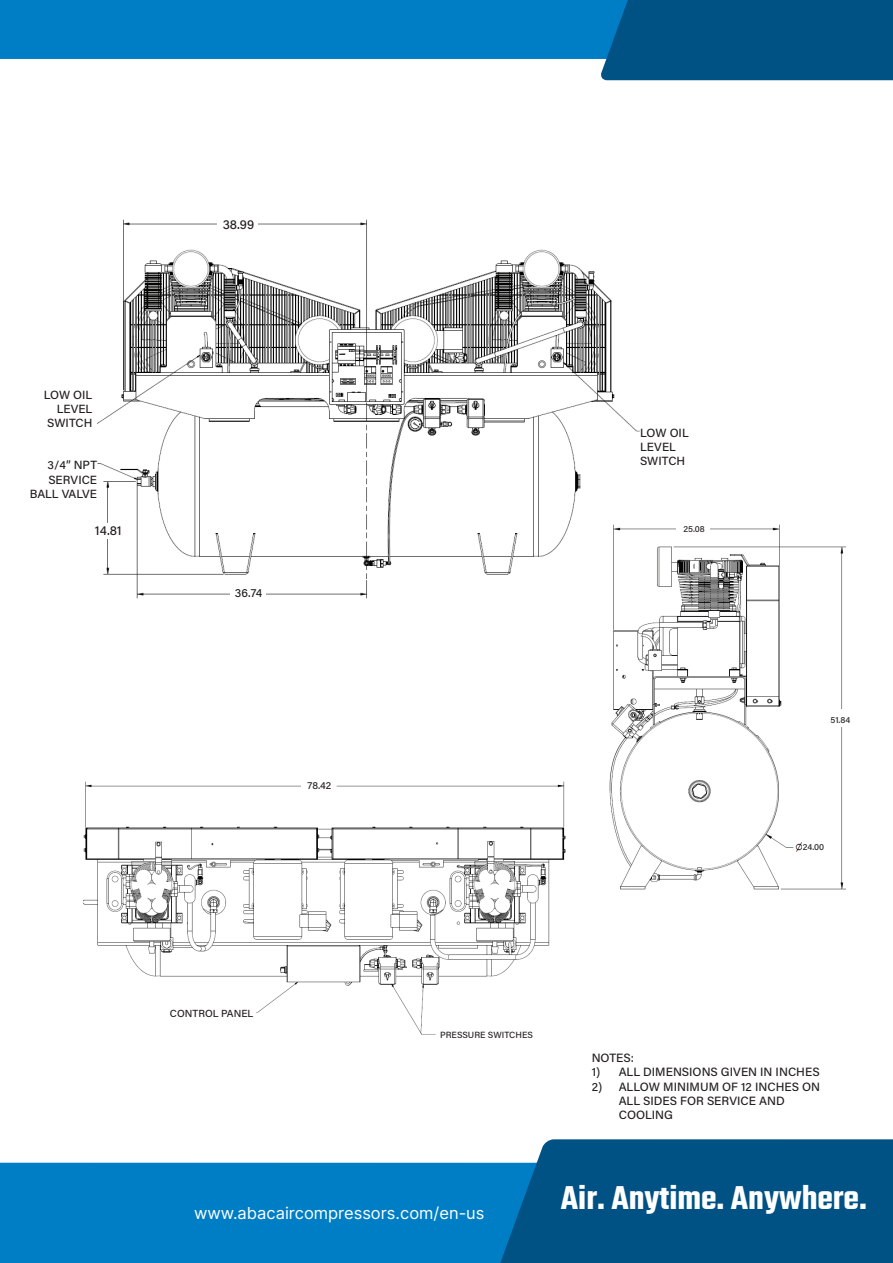
<style>
.page{position:relative;width:893px;height:1263px;background:#fff}
.page>*{position:absolute;margin:0;border:0;box-sizing:border-box;transform-origin:0 0}
.t1{font:600 36px "Teko";color:#fff}
.t2{font:16.5px "Inter";color:#fff}
.t3{font:500 13.05px "Acumin Pro";color:#231f20}
.t4{font:500 12px/14.4px "Acumin Pro";color:#231f20}
.t5{font:500 11.85px/14.2px "Acumin Pro";color:#231f20;text-align:right}
.t6{font:500 10.2px "Acumin Pro";color:#231f20}
.t7{font:500 9px "Acumin Pro";letter-spacing:.005em;color:#231f20}
.t8{font:500 8.85px "Acumin Pro";color:#231f20}
</style>
<div class="page">
<div style="left:0;top:0;width:600px;height:59px;background:#007ec5"></div>
<div style="left:600px;top:0;width:293px;height:80px;background:#005285"></div>
<img style="left:97px;top:219px;width:543px;height:380px">
<div style="left:217px;top:219px;width:41px;height:21px;background:#fff"></div>
<div style="left:94px;top:523px;width:29px;height:16px;background:#fff"></div>
<div style="left:230px;top:586px;width:35px;height:14px;background:#fff"></div>
<div style="left:0;top:1163px;width:322px;height:100px;background:#007ec5"></div>
<svg style="left:322px;top:1139px;width:571px;height:124px;background:#136ba0"></svg>
<img style="left:83px;top:781px;width:483px;height:254px">
<div style="left:185px;top:1005px;width:71px;height:12px;background:#fff"></div>
<div style="left:436px;top:1028px;width:87px;height:12px;background:#fff"></div>
<div style="left:302px;top:781px;width:34px;height:15px;background:#fff"></div>
<img style="left:607px;top:522px;width:239px;height:368px">
<div style="left:676px;top:523px;width:34px;height:15px;background:#fff"></div>
<div style="left:827px;top:710px;width:28px;height:17px;background:#fff"></div>
<div style="left:802px;top:839px;width:32px;height:16px;background:#fff"></div>
<p class="t3" style="left:223px;top:215px;width:33px">38.99</p>
<p class="t5" style="left:44px;top:387px;width:50px">LOW OIL<br>LEVEL<br>SWITCH</p>
<p class="t5" style="left:30px;top:457px;width:69px">3/4” NPT<br>SERVICE<br>BALL VALVE</p>
<p class="t3" style="left:95px;top:521px;width:28px">14.81</p>
<p class="t5" style="left:235px;top:585px;width:29px">36.74</p>
<p class="t6" style="left:307px;top:778px;width:25px">78.42</p>
<p class="t5" style="left:640px;top:425px;width:50px;text-align:left">LOW OIL<br>LEVEL<br>SWITCH</p>
<p class="t8" style="left:684px;top:523px;width:23px">25.08</p>
<p class="t8" style="left:830px;top:713px;width:21px">51.84</p>
<p class="t8" style="left:803px;top:840px;width:23px">24.00</p>
<p class="t6" style="left:170px;top:1006px;width:85px">CONTROL PANEL</p>
<p class="t7" style="left:440px;top:1028px;width:94px">PRESSURE SWITCHES</p>
<h2 class="t2" style="left:194px;top:1201px;width:292px">www.abacaircompressors.com/en-us</h2>
<p class="t4" style="left:592px;top:1050px;width:44px">NOTES:</p>
<p class="t4" style="left:592px;top:1064px;width:230px">1) ALL DIMENSIONS GIVEN IN INCHES</p>
<p class="t4" style="left:619px;top:1079px;width:203px;text-indent:-27px">2) ALLOW MINIMUM OF 12 INCHES ON<br>ALL SIDES FOR SERVICE AND<br>COOLING</p>
<h1 class="t1" style="left:561px;top:1176px;width:308px">Air. Anytime. Anywhere.</h1>
</div>
